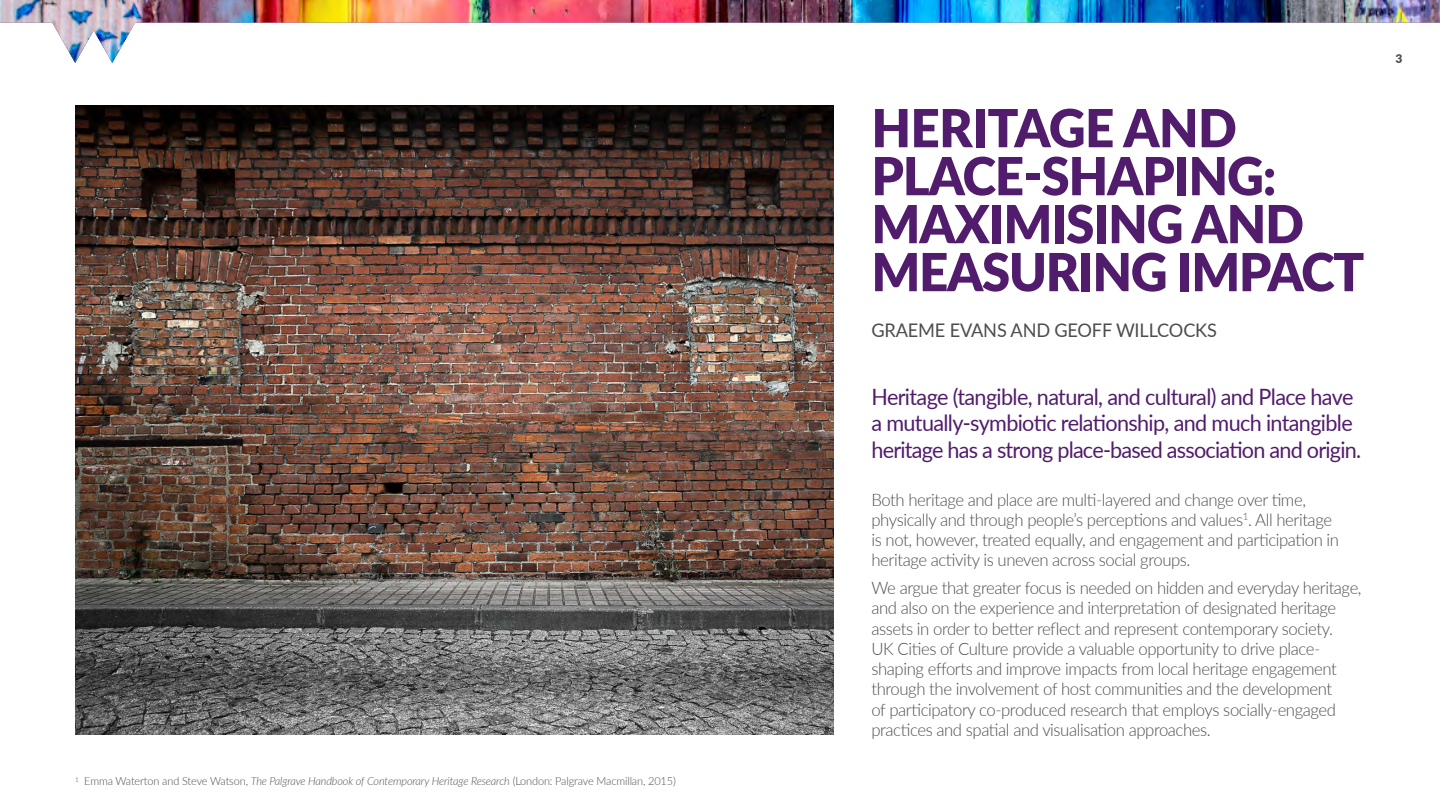
<style>
.page{position:relative;width:1440px;height:810px;background:#fff}
.page>*{position:absolute;margin:0;border:0;box-sizing:border-box;transform-origin:0 0}
.t1{font:900 52.5px/48px "Lato";letter-spacing:-.02em;color:#511c6c}
.t2{font:22.5px/26.6px "Lato";letter-spacing:-.03em;color:#511c6c;scale:.96 1}
.t3{font:18.75px "Lato";letter-spacing:-.01em;color:#4d4d4d}
.t4{font:300 17.25px/20.2px "Lato";letter-spacing:-.025em;color:#4d4d4d}
.t5{font:900 12px "Lato";color:#4d4d4d}
.t6{font:300 11.25px "Lato";letter-spacing:-.01em;color:#4d4d4d}
.s1{font-style:italic}
</style>
<div class="page">
<img style="left:0;top:0;width:1440px;height:63px">
<img style="left:75px;top:105px;width:759px;height:630px">
<p class="t6" style="left:75px;top:773px;width:602px"><sup>1</sup> Emma Waterton and Steve Watson, <span class="s1">The Palgrave Handbook of Contemporary Heritage Research</span> (London: Palgrave Macmillan, 2015)</p>
<h1 class="t1" style="left:872px;top:102px;width:494px">HERITAGE AND<br>PLACE-SHAPING:<br>MAXIMISING AND<br>MEASURING IMPACT</h1>
<p class="t3" style="left:872px;top:317px;width:347px">GRAEME EVANS AND GEOFF WILLCOCKS</p>
<h2 class="t2" style="left:872px;top:383px;width:512px">Heritage (tangible, natural, and cultural) and Place have a mutually-symbiotic relationship, and much intangible heritage has a strong place-based association and origin.</h2>
<p class="t4" style="left:872px;top:489px;width:469px">Both heritage and place are multi-layered and change over time, physically and through people’s perceptions and values<sup>1</sup>. All heritage is not, however, treated equally, and engagement and participation in heritage activity is uneven across social groups.</p>
<p class="t4" style="left:872px;top:577px;width:492px">We argue that greater focus is needed on hidden and everyday heritage, and also on the experience and interpretation of designated heritage assets in order to better reflect and represent contemporary society.<br>UK Cities of Culture provide a valuable opportunity to drive place&shy;shaping efforts and improve impacts from local heritage engagement through the involvement of host communities and the development<br>of participatory co-produced research that employs socially-engaged practices and spatial and visualisation approaches.</p>
<p class="t5" style="left:1396px;top:50px;width:8px">3</p>
</div>
